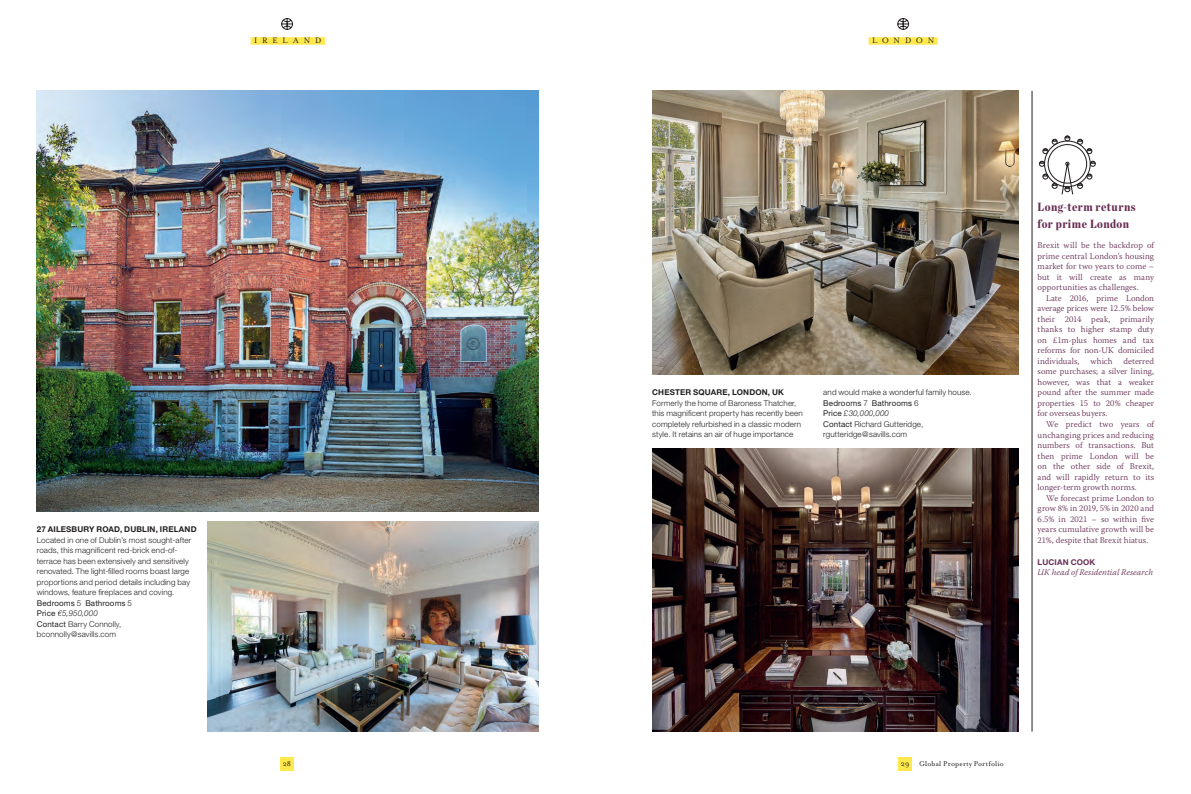
<style>
.page{position:relative;width:1191px;height:794px;background:#fff}
.page>*{position:absolute;margin:0;border:0;box-sizing:border-box;transform-origin:0 0}
.t1{font:900 12px/17px "Chronicle Deck Cond";letter-spacing:.035em;color:#672f54}
.t2{font:9px "Mrs Eaves Roman";letter-spacing:.535em;color:#231f20}
.t3{font:300 8.8px/10.5px "Warnock Pro";letter-spacing:.005em;color:#672f54;text-align:justify}
.t4{font:italic 300 8.8px "Warnock Pro";letter-spacing:.01em;color:#672f54}
.t5{font:300 8px/10.5px "Helvetica Neue";letter-spacing:.015em;color:#231f20}
.t6{font:700 8px "Helvetica Neue";letter-spacing:.02em;color:#231f20}
.t7{font:8px "Mrs Eaves Roman";letter-spacing:.02em;color:#231f20}
.t8{font:700 8px "Helvetica Neue";letter-spacing:.015em;color:#672f54}
.s1{font-weight:400}
.s2{font-style:italic}
</style>
<div class="page">
<div style="left:280px;top:757px;width:13px;height:13px;background:#ffe94d"></div>
<div style="left:251px;top:37px;width:74px;height:8px;background:#ffe94d"></div>
<svg style="left:281px;top:18px;width:12px;height:12px"></svg>
<img style="left:37px;top:91px;width:502px;height:420px">
<svg style="left:57px;top:610px;width:5px;height:6px"></svg>
<img style="left:208px;top:521px;width:331px;height:210px">
<div style="left:898px;top:757px;width:13px;height:13px;background:#ffe94d"></div>
<div style="left:868px;top:37px;width:69px;height:8px;background:#ffe94d"></div>
<img style="left:652px;top:448px;width:366px;height:283px">
<svg style="left:897px;top:18px;width:12px;height:12px"></svg>
<img style="left:652px;top:91px;width:366px;height:283px">
<hr style="left:1031px;top:91px;width:1px;height:640px;background:#231f20">
<svg style="left:1039px;top:135px;width:56px;height:60px"></svg>
<p class="t2" style="left:254px;top:36px;width:69px">IRELAND</p>
<p class="t6" style="left:37px;top:524px;width:161px">27 AILESBURY ROAD, DUBLIN, IRELAND</p>
<p class="t5" style="left:37px;top:534px;width:156px">Located in one of Dublin’s most sought-after roads, this magnificent red-brick end-of&shy;terrace has been extensively and sensitively renovated. The light-filled rooms boast large proportions and period details including bay windows, feature fireplaces and coving.<br><span class="s1">Bedrooms</span> 5 <span class="s1">Bathrooms</span> 5<br><span class="s1">Price</span> <span class="s2">5,950,000<br></span><span class="s1">Contact</span> Barry Connolly, bconnolly@savills.com</p>
<p class="t7" style="left:283px;top:759px;width:10px">28</p>
<p class="t2" style="left:872px;top:36px;width:64px">LONDON</p>
<p class="t6" style="left:652px;top:388px;width:133px">CHESTER SQUARE, LONDON, UK</p>
<p class="t5" style="left:652px;top:398px;width:152px">Formerly the home of Baroness Thatcher, this magnificent property has recently been completely refurbished in a classic modern style. It retains an air of huge importance</p>
<p class="t5" style="left:823px;top:387px;width:150px">and would make a wonderful family house.<br><span class="s1">Bedrooms</span> 7 <span class="s1">Bathrooms</span> 6<br><span class="s1">Price</span> <span class="s2">£30,000,000<br></span><span class="s1">Contact</span> Richard Gutteridge, rgutteridge@savills.com</p>
<h1 class="t1" style="left:1037px;top:197px;width:100px">Long-term returns for prime London</h1>
<p class="t3" style="left:1037px;top:240px;width:118px">Brexit will be the backdrop of prime central London’s housing market for two years to come – but it will create as many opportunities as challenges.</p>
<p class="t3" style="left:1037px;top:293px;width:118px;text-indent:9px">Late 2016, prime London average prices were 12.5% below their 2014 peak, primarily thanks to higher stamp duty on £1m-plus homes and tax reforms for non-UK domiciled individuals,</p>
<p class="t3" style="left:1037px;top:356px;width:118px;text-indent:86px">deterred some purchases; a silver lining, however, was that a weaker pound after the summer made properties 15 to 20% cheaper for overseas buyers.</p>
<p class="t3" style="left:1037px;top:419px;width:118px;text-indent:9px">We predict two years of unchanging prices and reducing numbers of transactions. But then prime London will be on the other side of Brexit, and will rapidly return to its longer-term growth norms.</p>
<p class="t3" style="left:1037px;top:492px;width:118px;text-indent:9px">We forecast prime London to grow 8% in 2019, 5% in 2020 and 6.5% in 2021 – so within five years cumulative growth will be 21%, despite that Brexit hiatus.</p>
<p class="t8" style="left:1037px;top:557px;width:59px">LUCIAN COOK</p>
<p class="t4" style="left:1037px;top:567px;width:117px">UK head of Residential Research</p>
<p class="t3" style="left:1090px;top:356px;width:24px">which</p>
<p class="t7" style="left:901px;top:759px;width:105px">29 Global Property Portfolio</p>
</div>
